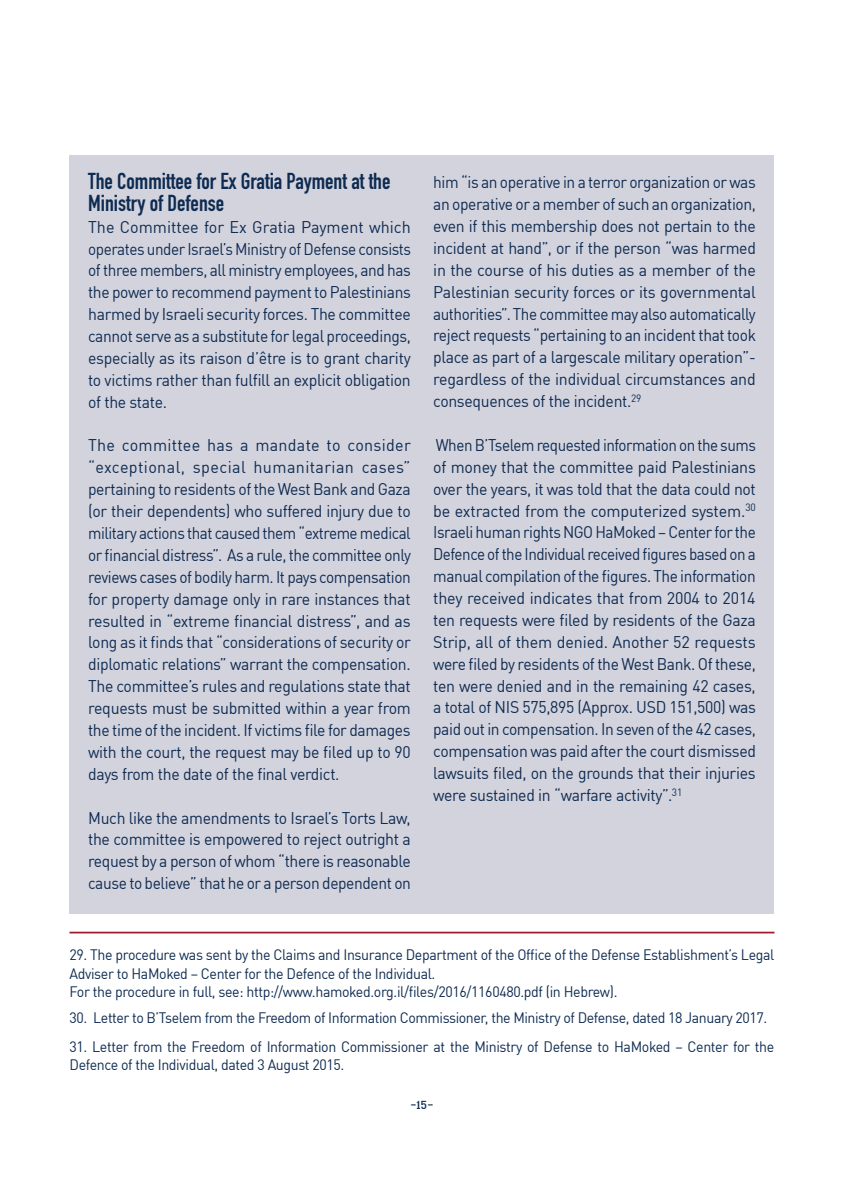
<style>
.page{position:relative;width:844px;height:1191px;background:#fff}
.page>*{position:absolute;margin:0;border:0;box-sizing:border-box;transform-origin:0 0}
.t1{font:22.75px/21.9px "DIN Engschrift";color:#0e2b51}
.t2{font:16.62px/21.9px "DIN Offc Pro";letter-spacing:-.02em;color:#0e2b51;text-align:justify}
.t3{font:16.62px/21.9px "DIN Offc Pro";letter-spacing:-.02em;color:#0e2b51;text-align:justify;scale:.92 1}
.t4{font:16.62px/21.9px "DIN Offc Pro";letter-spacing:-.02em;color:#0e2b51;text-align:justify;scale:.94 1}
.t5{font:16.62px/21.9px "DIN Offc Pro";letter-spacing:-.02em;color:#0e2b51;text-align:justify;scale:.95 1}
.t6{font:15.75px "Almoni DLAAA";color:#0e2b51}
.t7{font:14.88px/18.4px "DIN Offc Pro";letter-spacing:-.025em;color:#0e2b51;scale:.95 1}
</style>
<div class="page">
<div style="left:69px;top:155px;width:705px;height:758px;background:#d3d3dd"></div>
<hr style="left:69px;top:931px;width:705px;height:2px;background:#9d1b2f">
<h1 class="t1" style="left:88px;top:170px;width:304px">The Committee for Ex Gratia Payment at the<br>Ministry of Defense</h1>
<p class="t2" style="left:88px;top:214px;width:324px">The Committee for Ex Gratia Payment which operates under Israel’s Ministry of Defense consists of three members, all ministry employees, and has the power to recommend payment to Palestinians harmed by Israeli security forces. The committee cannot serve as a substitute for legal proceedings, especially as its raison d’être is to grant charity to victims rather than fulfill an explicit obligation of the state.</p>
<p class="t2" style="left:88px;top:433px;width:324px">The committee has a mandate to consider “exceptional, special humanitarian cases” pertaining to residents of the West Bank and Gaza (or their dependents) who suffered injury due to military actions that caused them “extreme medical or financial distress”. As a rule, the committee only reviews cases of bodily harm. It pays compensation for property damage only in rare instances that resulted in “extreme financial distress”, and as long as it finds that “considerations of security or diplomatic relations” warrant the compensation.<br>The committee’s rules and regulations state that requests must be submitted within a year from the time of the incident. If victims file for damages with the court, the request may be filed up to 90 days from the date of the final verdict.</p>
<p class="t5" style="left:88px;top:805px;width:341px">Much like the amendments to Israel’s Torts Law, the committee is empowered to reject outright a request by a person of whom “there is reasonable cause to believe” that he or a person dependent on</p>
<p class="t4" style="left:433px;top:170px;width:345px">him “is an operative in a terror organization or was an operative or a member of such an organization, even if this membership does not pertain to the incident at hand”, or if the person “was harmed in the course of his duties as a member of the Palestinian security forces or its governmental authorities”. The committee may also automatically reject requests “pertaining to an incident that took place as part of a largescale military operation”- regardless of the individual circumstances and consequences of the incident.<sup>29</sup></p>
<p class="t3" style="left:433px;top:432px;width:352px">When B’Tselem requested information on the sums of money that the committee paid Palestinians over the years, it was told that the data could not be extracted from the computerized system.<sup>30<br></sup>Israeli human rights NGO HaMoked – Center for the Defence of the Individual received figures based on a manual compilation of the figures. The information they received indicates that from 2004 to 2014 ten requests were filed by residents of the Gaza Strip, all of them denied. Another 52 requests were filed by residents of the West Bank. Of these, ten were denied and in the remaining 42 cases, a total of NIS 575,895 (Approx. USD 151,500) was paid out in compensation. In seven of the 42 cases, compensation was paid after the court dismissed lawsuits filed, on the grounds that their injuries were sustained in “warfare activity”.<sup>31</sup></p>
<p class="t7" style="left:69px;top:944px;width:743px">29. The procedure was sent by the Claims and Insurance Department of the Office of the Defense Establishment’s Legal<br>Adviser to HaMoked – Center for the Defence of the Individual.<br>For the procedure in full, see: http://www.hamoked.org.il/files/2016/1160480.pdf (in Hebrew).</p>
<p class="t7" style="left:69px;top:1007px;width:735px">30. Letter to B’Tselem from the Freedom of Information Commissioner, the Ministry of Defense, dated 18 January 2017.</p>
<p class="t7" style="left:69px;top:1036px;width:743px">31. Letter from the Freedom of Information Commissioner at the Ministry of Defense to HaMoked – Center for the<br>Defence of the Individual, dated 3 August 2015.</p>
<p class="t6" style="left:410px;top:1095px;width:25px">-15-</p>
</div>
